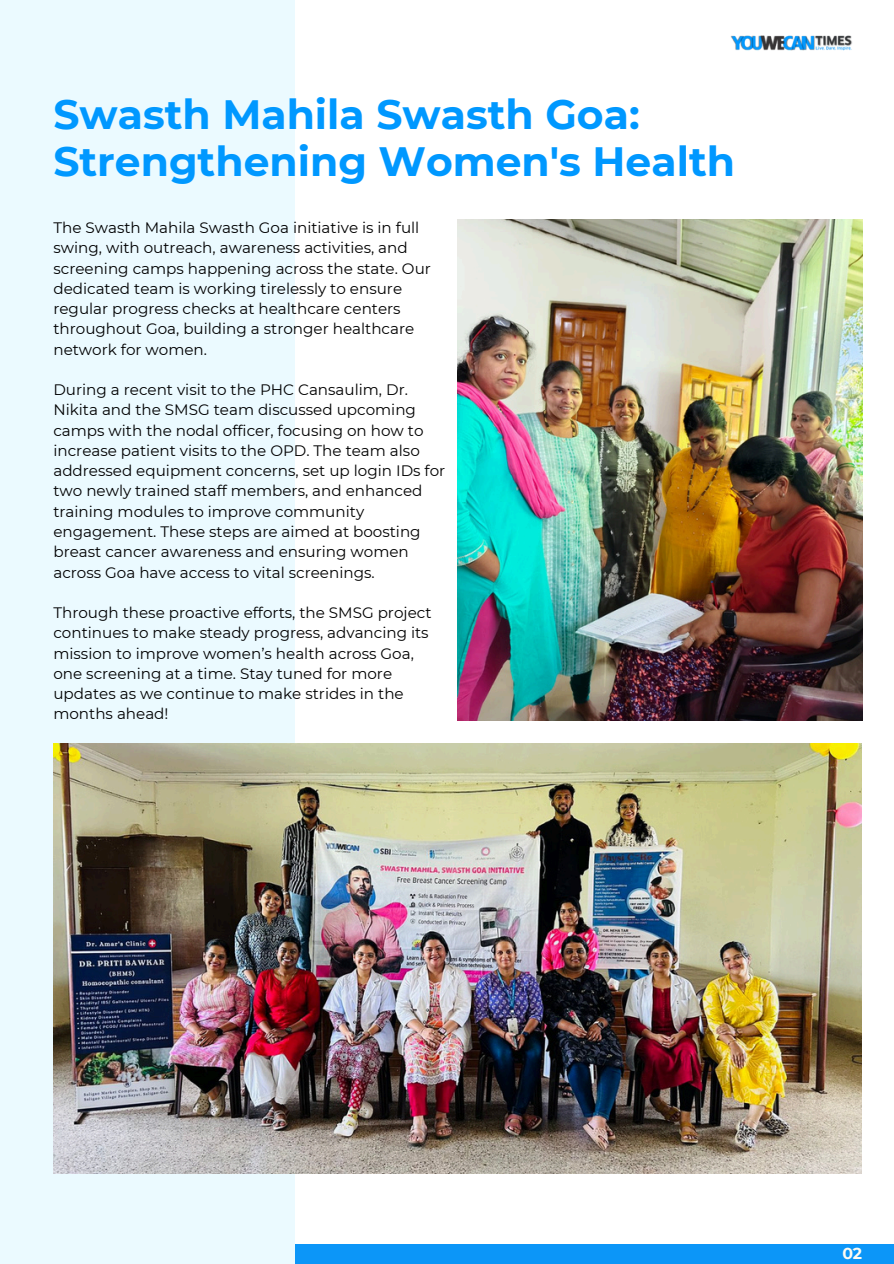
<style>
.page{position:relative;width:894px;height:1264px;background:#fff}
.page>*{position:absolute;margin:0;border:0;box-sizing:border-box;transform-origin:0 0}
.t1{font:700 40.95px/47.2px "Montserrat";color:#0098ff}
.t2{font:700 15.75px "Montserrat";color:#fefbf2}
.t3{font:15.15px/20.2px "Montserrat";color:#000}
</style>
<div class="page">
<div style="left:0;top:1243px;width:893px;height:20px;background:#0c96f8"></div>
<div style="left:0;top:0;width:295px;height:1263px;background:#ebfaff"></div>
<img style="left:730px;top:35px;width:122px;height:16px">
<img style="left:53px;top:743px;width:808px;height:430px">
<img style="left:457px;top:220px;width:404px;height:501px">
<p class="t1" style="left:53px;top:90px;width:683px">Swasth Mahila Swasth Goa:<br>Strengthening Women's Health</p>
<p class="t3" style="left:53px;top:217px;width:379px">The Swasth Mahila Swasth Goa initiative is in full swing, with outreach, awareness activities, and screening camps happening across the state. Our dedicated team is working tirelessly to ensure regular progress checks at healthcare centers throughout Goa, building a stronger healthcare network for women.</p>
<p class="t3" style="left:53px;top:379px;width:393px">During a recent visit to the PHC Cansaulim, Dr.<br>Nikita and the SMSG team discussed upcoming camps with the nodal officer, focusing on how to increase patient visits to the OPD. The team also addressed equipment concerns, set up login IDs for two newly trained staff members, and enhanced training modules to improve community engagement. These steps are aimed at boosting breast cancer awareness and ensuring women across Goa have access to vital screenings.</p>
<p class="t3" style="left:53px;top:602px;width:379px">Through these proactive efforts, the SMSG project continues to make steady progress, advancing its mission to improve women’s health across Goa, one screening at a time. Stay tuned for more updates as we continue to make strides in the months ahead!</p>
<p class="t2" style="left:842px;top:1244px;width:21px">02</p>
</div>
